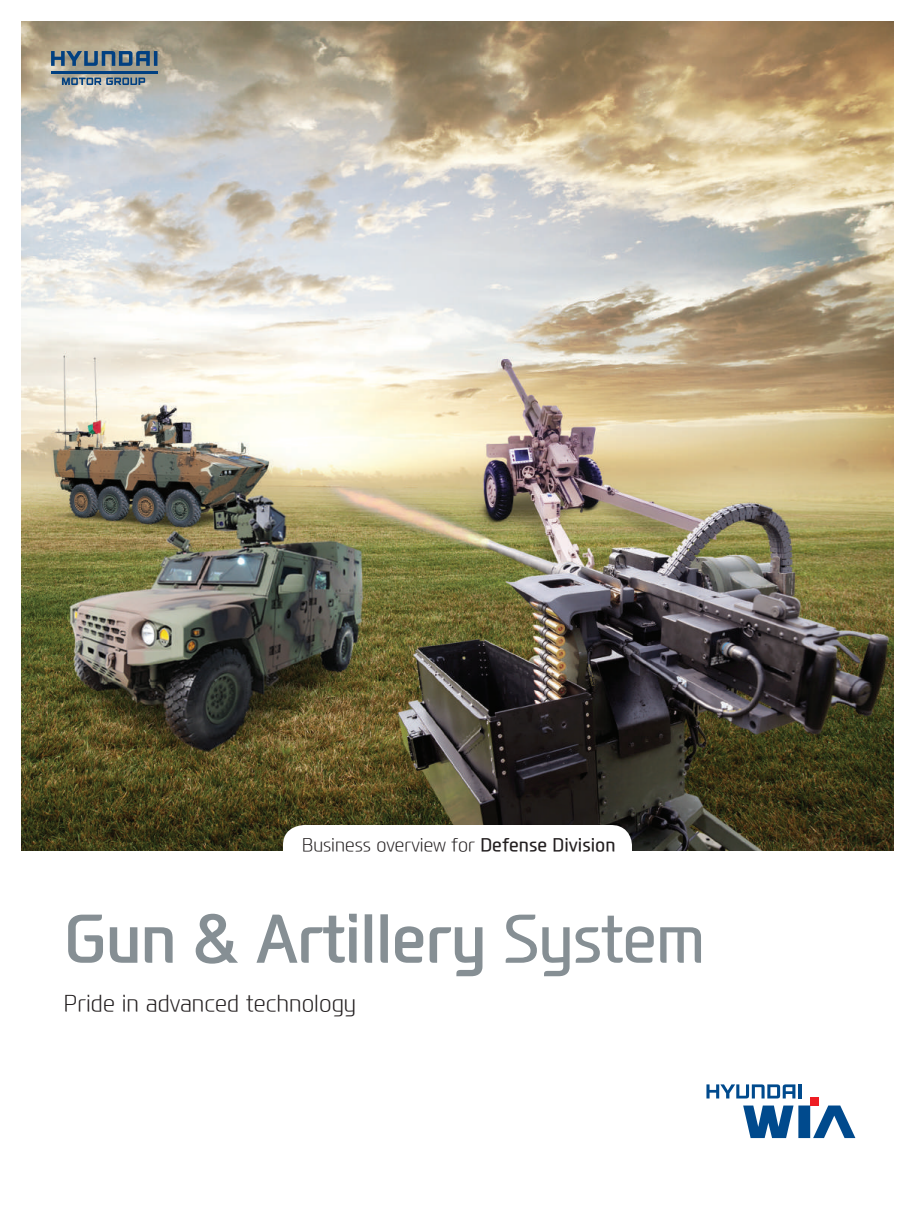
<style>
.page{position:relative;width:915px;height:1212px;background:#fff}
.page>*{position:absolute;margin:0;border:0;box-sizing:border-box;transform-origin:0 0}
.t1{font:700 64.5px "Modern H";letter-spacing:-.025em;color:#868f94}
.t2{font:300 22.5px "Modern H Eco";color:#231f20}
.t3{font:300 18px "Modern H Eco";color:#231f20}
.s1{font-family:"Modern H";font-weight:500}
.s2{font-weight:500}
</style>
<div class="page">
<img style="left:21px;top:21px;width:872px;height:829px">
<svg style="left:743px;top:1105px;width:112px;height:33px"></svg>
<div style="left:809px;top:1097px;width:9px;height:8px;background:#ee1d23"></div>
<svg style="left:706px;top:1084px;width:89px;height:14px"></svg>
<hr style="left:798px;top:1084px;width:3px;height:14px;background:#004a8d">
<div style="left:283px;top:825px;width:348px;height:64px;background:#fff;border-radius:21px"></div>
<svg style="left:51px;top:51px;width:106px;height:15px;background:#557186"></svg>
<hr style="left:51px;top:71px;width:106px;height:2px;background:#014081">
<svg style="left:62px;top:78px;width:83px;height:7px"></svg>
<p class="t3" style="left:302px;top:832px;width:315px">Business overview for <span class="s1">Defense Division</span></p>
<h1 class="t1" style="left:64px;top:893px;width:643px">Gun &amp; Artillery <span class="s2">System</span></h1>
<p class="t2" style="left:64px;top:988px;width:294px">Pride in advanced technology</p>
</div>
